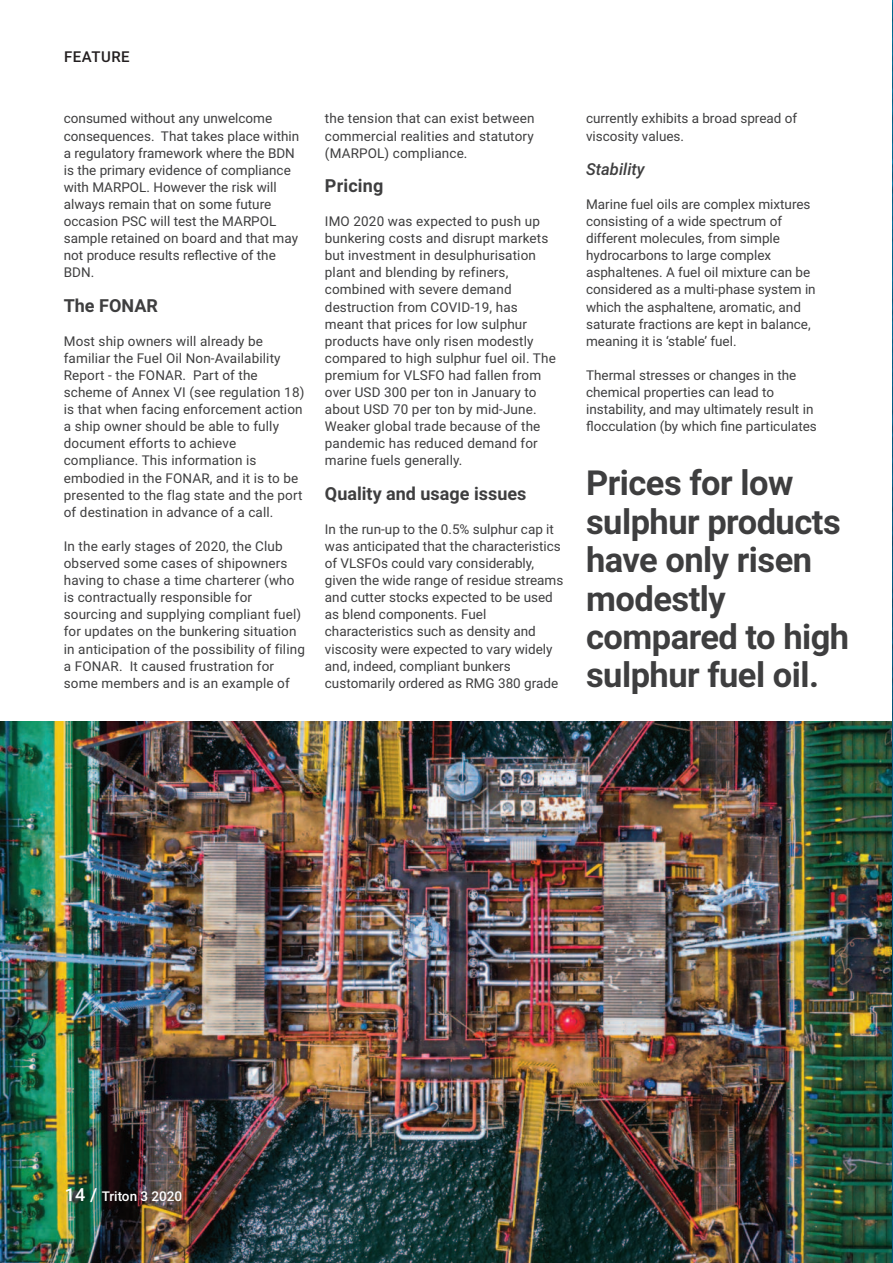
<style>
.page{position:relative;width:893px;height:1263px;background:#fff}
.page>*{position:absolute;margin:0;border:0;box-sizing:border-box;transform-origin:0 0}
.t1{font:700 34.5px/38.4px "Roboto";letter-spacing:-.015em;color:#3e3e3f}
.t2{font:700 18px "Roboto";color:#3e3e3f}
.t3{font:italic 500 16.5px "Roboto";color:#3e3e3f}
.t4{font:500 15px "Roboto";letter-spacing:.035em;color:#231f20}
.t5{font:13.5px/17.1px "Roboto";color:#3e3e3f}
.t6{font:500 13.5px "Roboto";color:#fff}
.s1{font-size:18px}
</style>
<div class="page">
<img style="left:0;top:721px;width:892px;height:542px">
<img style="left:892px;top:0;width:1px;height:1263px">
<p class="t4" style="left:64px;top:48px;width:67px">fEATURE</p>
<p class="t5" style="left:64px;top:110px;width:237px">consumed without any unwelcome consequences. That takes place within a regulatory framework where the BDN is the primary evidence of compliance with MARPOL. However the risk will always remain that on some future occasion PSC will test the MARPOL sample retained on board and that may not produce results reflective of the<br>BDN.</p>
<h2 class="t2" style="left:64px;top:295px;width:96px">The FONAR</h2>
<p class="t5" style="left:64px;top:332px;width:242px">Most ship owners will already be familiar the Fuel Oil Non-Availability Report - the FONAR. Part of the scheme of Annex VI (see regulation 18) is that when facing enforcement action a ship owner should be able to fully document efforts to achieve compliance. This information is embodied in the FONAR, and it is to be presented to the flag state and the port of destination in advance of a call.</p>
<p class="t5" style="left:64px;top:538px;width:243px">In the early stages of 2020, the Club observed some cases of shipowners having to chase a time charterer (who is contractually responsible for sourcing and supplying compliant fuel) for updates on the bunkering situation in anticipation of the possibility of filing a FONAR. It caused frustration for some members and is an example of</p>
<p class="t5" style="left:325px;top:110px;width:211px;text-align:justify">the tension that can exist between commercial realities and statutory (MARPOL) compliance.</p>
<h2 class="t2" style="left:325px;top:175px;width:60px">Pricing</h2>
<p class="t5" style="left:325px;top:213px;width:232px">IMO 2020 was expected to push up bunkering costs and disrupt markets but investment in desulphurisation plant and blending by refiners, combined with severe demand destruction from COVID‐19, has meant that prices for low sulphur products have only risen modestly compared to high sulphur fuel oil. The premium for VLSFO had fallen from over USD 300 per ton in January to about USD 70 per ton by mid‐June.<br>Weaker global trade because of the pandemic has reduced demand for marine fuels generally.</p>
<h2 class="t2" style="left:325px;top:483px;width:203px">Quality and usage issues</h2>
<p class="t5" style="left:325px;top:521px;width:240px">In the run-up to the 0.5% sulphur cap it was anticipated that the characteristics of VLSFOs could vary considerably, given the wide range of residue streams and cutter stocks expected to be used as blend components. Fuel characteristics such as density and viscosity were expected to vary widely and, indeed, compliant bunkers customarily ordered as RMG 380 grade</p>
<p class="t5" style="left:586px;top:110px;width:213px">currently exhibits a broad spread of viscosity values.</p>
<p class="t3" style="left:586px;top:159px;width:60px">Stability</p>
<p class="t5" style="left:586px;top:196px;width:231px">Marine fuel oils are complex mixtures consisting of a wide spectrum of different molecules, from simple hydrocarbons to large complex asphaltenes. A fuel oil mixture can be considered as a multi-phase system in which the asphaltene, aromatic, and saturate fractions are kept in balance, meaning it is ‘stable’ fuel.</p>
<p class="t5" style="left:586px;top:367px;width:232px">Thermal stresses or changes in the chemical properties can lead to instability, and may ultimately result in flocculation (by which fine particulates</p>
<h1 class="t1" style="left:586px;top:464px;width:265px">Prices for low sulphur products have only risen modestly compared to high sulphur fuel oil.</h1>
<p class="t6" style="left:65px;top:1188px;width:119px"><span class="s1">14 /</span> Triton 3 2020</p>
</div>
